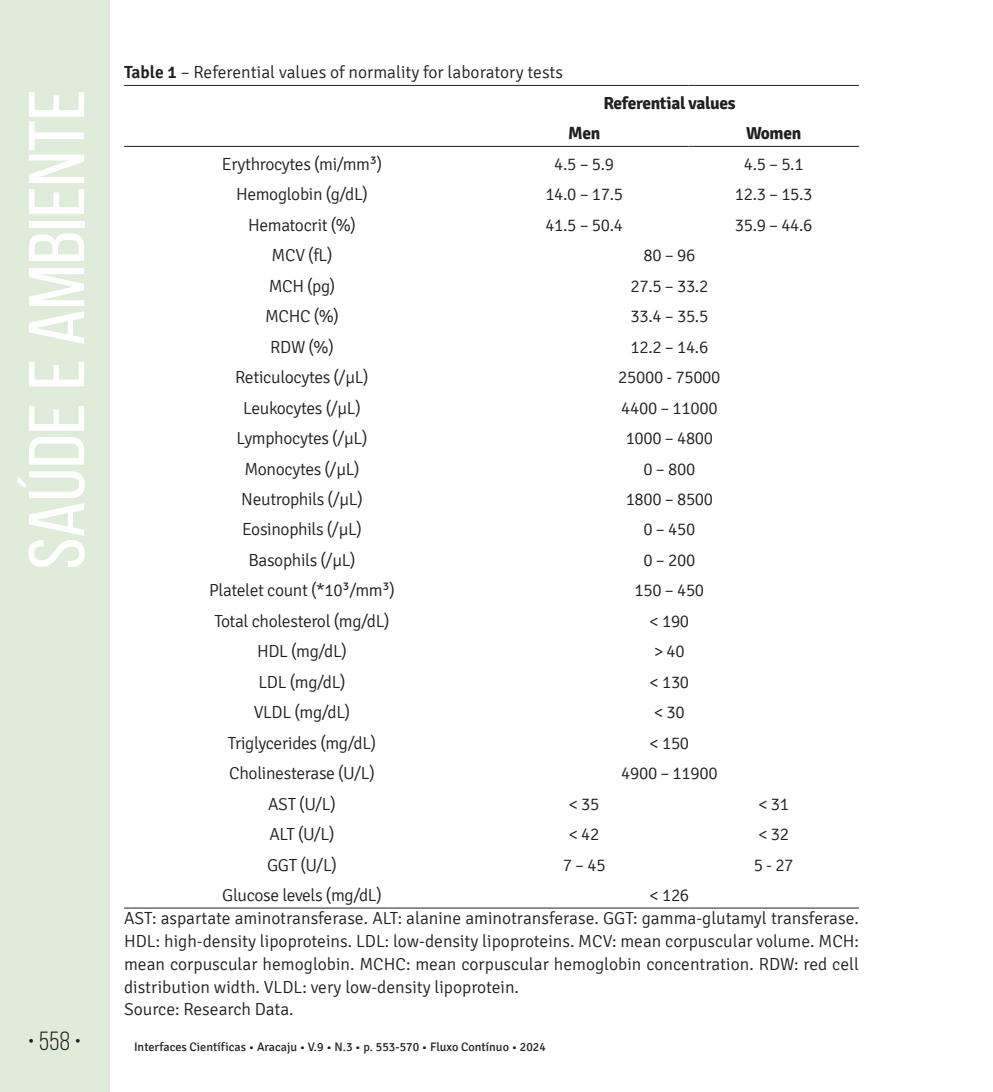
<style>
.page{position:relative;width:993px;height:1092px;background:#fff}
.page>*{position:absolute;margin:0;border:0;box-sizing:border-box;transform-origin:0 0}
.t1{font:78.75px "Bebas Neue";color:#fff;scale:1.09 1}
.t2{font:26.25px "Bebas Neue";color:#231f20}
.t3{font:300 17.5px/22.8px "Signika";letter-spacing:-.015em;color:#231f20}
.t4{font:700 17.5px "Signika";letter-spacing:-.02em;color:#231f20}
.t5{font:12.25px "Signika";color:#231f20}
.s1{font-weight:600}
</style>
<div class="page">
<div style="left:0;top:0;width:109px;height:1091px;background:#deecd9"></div>
<hr style="left:124px;top:85px;width:356px;height:1px;background:#231f20">
<hr style="left:480px;top:85px;width:208px;height:1px;background:#231f20">
<hr style="left:688px;top:85px;width:170px;height:1px;background:#231f20">
<hr style="left:124px;top:146px;width:356px;height:1px;background:#231f20">
<hr style="left:480px;top:146px;width:208px;height:1px;background:#231f20">
<hr style="left:688px;top:146px;width:170px;height:1px;background:#231f20">
<hr style="left:124px;top:907px;width:356px;height:1px;background:#231f20">
<hr style="left:480px;top:907px;width:208px;height:1px;background:#231f20">
<hr style="left:688px;top:907px;width:170px;height:1px;background:#231f20">
<h1 class="t1" style="left:14px;top:569px;width:442px;rotate:-90deg">Saúde e Ambiente</h1>
<p class="t3" style="left:124px;top:61px;width:440px"><span class="s1">Table 1</span> – Referential values of normality for laboratory tests</p>
<p class="t4" style="left:603px;top:92px;width:134px">Referential values</p>
<p class="t4" style="left:568px;top:123px;width:34px">Men</p>
<p class="t4" style="left:745px;top:123px;width:57px">Women</p>
<p class="t3" style="left:222px;top:153px;width:162px">Erythrocytes (mi/mm³)</p>
<p class="t3" style="left:554px;top:153px;width:61px">4.5 – 5.9</p>
<p class="t3" style="left:743px;top:153px;width:61px">4.5 – 5.1</p>
<p class="t3" style="left:236px;top:183px;width:133px">Hemoglobin (g/dL)</p>
<p class="t3" style="left:545px;top:183px;width:79px">14.0 – 17.5</p>
<p class="t3" style="left:734px;top:183px;width:79px">12.3 – 15.3</p>
<p class="t3" style="left:248px;top:214px;width:109px">Hematocrit (%)</p>
<p class="t3" style="left:545px;top:214px;width:79px">41.5 – 50.4</p>
<p class="t3" style="left:734px;top:214px;width:79px">35.9 – 44.6</p>
<p class="t3" style="left:271px;top:244px;width:62px">MCV (fL)</p>
<p class="t3" style="left:643px;top:244px;width:53px">80 – 96</p>
<p class="t3" style="left:268px;top:275px;width:68px">MCH (pg)</p>
<p class="t3" style="left:630px;top:275px;width:79px">27.5 – 33.2</p>
<p class="t3" style="left:265px;top:305px;width:75px">MCHC (%)</p>
<p class="t3" style="left:630px;top:305px;width:79px">33.4 – 35.5</p>
<p class="t3" style="left:270px;top:335px;width:65px">RDW (%)</p>
<p class="t3" style="left:630px;top:335px;width:79px">12.2 – 14.6</p>
<p class="t3" style="left:235px;top:366px;width:135px">Reticulocytes (/μL)</p>
<p class="t3" style="left:618px;top:366px;width:104px">25000 - 75000</p>
<p class="t3" style="left:243px;top:396px;width:119px">Leukocytes (/μL)</p>
<p class="t3" style="left:621px;top:396px;width:98px">4400 – 11000</p>
<p class="t3" style="left:236px;top:427px;width:132px">Lymphocytes (/μL)</p>
<p class="t3" style="left:625px;top:427px;width:89px">1000 – 4800</p>
<p class="t3" style="left:244px;top:457px;width:117px">Monocytes (/μL)</p>
<p class="t3" style="left:643px;top:457px;width:53px">0 – 800</p>
<p class="t3" style="left:241px;top:488px;width:123px">Neutrophils (/μL)</p>
<p class="t3" style="left:625px;top:488px;width:89px">1800 – 8500</p>
<p class="t3" style="left:242px;top:518px;width:121px">Eosinophils (/μL)</p>
<p class="t3" style="left:643px;top:518px;width:53px">0 – 450</p>
<p class="t3" style="left:248px;top:549px;width:109px">Basophils (/μL)</p>
<p class="t3" style="left:643px;top:549px;width:53px">0 – 200</p>
<p class="t3" style="left:209px;top:579px;width:187px">Platelet count (*10³/mm³)</p>
<p class="t3" style="left:634px;top:579px;width:71px">150 – 450</p>
<p class="t3" style="left:214px;top:610px;width:177px">Total cholesterol (mg/dL)</p>
<p class="t3" style="left:649px;top:610px;width:41px">&lt; 190</p>
<p class="t3" style="left:257px;top:640px;width:91px">HDL (mg/dL)</p>
<p class="t3" style="left:654px;top:640px;width:32px">&gt; 40</p>
<p class="t3" style="left:258px;top:670px;width:89px">LDL (mg/dL)</p>
<p class="t3" style="left:649px;top:670px;width:41px">&lt; 130</p>
<p class="t3" style="left:254px;top:701px;width:98px">VLDL (mg/dL)</p>
<p class="t3" style="left:654px;top:701px;width:32px">&lt; 30</p>
<p class="t3" style="left:228px;top:731px;width:150px">Triglycerides (mg/dL)</p>
<p class="t3" style="left:649px;top:731px;width:41px">&lt; 150</p>
<p class="t3" style="left:229px;top:762px;width:147px">Cholinesterase (U/L)</p>
<p class="t3" style="left:621px;top:762px;width:98px">4900 – 11900</p>
<p class="t3" style="left:268px;top:792px;width:69px">AST (U/L)</p>
<p class="t3" style="left:568px;top:792px;width:32px">&lt; 35</p>
<p class="t3" style="left:758px;top:792px;width:32px">&lt; 31</p>
<p class="t3" style="left:269px;top:823px;width:66px">ALT (U/L)</p>
<p class="t3" style="left:568px;top:823px;width:32px">&lt; 42</p>
<p class="t3" style="left:758px;top:823px;width:32px">&lt; 32</p>
<p class="t3" style="left:267px;top:853px;width:71px">GGT (U/L)</p>
<p class="t3" style="left:562px;top:853px;width:44px">7 – 45</p>
<p class="t3" style="left:753px;top:853px;width:41px">5 - 27</p>
<p class="t3" style="left:222px;top:884px;width:161px">Glucose levels (mg/dL)</p>
<p class="t3" style="left:124px;top:884px;width:736px;text-indent:525px">&lt; 126<br>AST: aspartate aminotransferase. ALT: alanine aminotransferase. GGT: gamma-glutamyl transferase.<br>HDL: high-density lipoproteins. LDL: low-density lipoproteins. MCV: mean corpuscular volume. MCH: mean corpuscular hemoglobin. MCHC: mean corpuscular hemoglobin concentration. RDW: red cell distribution width. VLDL: very low-density lipoprotein.<br>Source: Research Data.</p>
<h2 class="t2" style="left:28px;top:1026px;width:55px">• 558 •</h2>
<p class="t5" style="left:134px;top:1040px;width:413px">Interfaces Científicas • Aracaju • V.9 • N.3 • p. 553-570 • Fluxo Contínuo • 2024</p>
</div>
